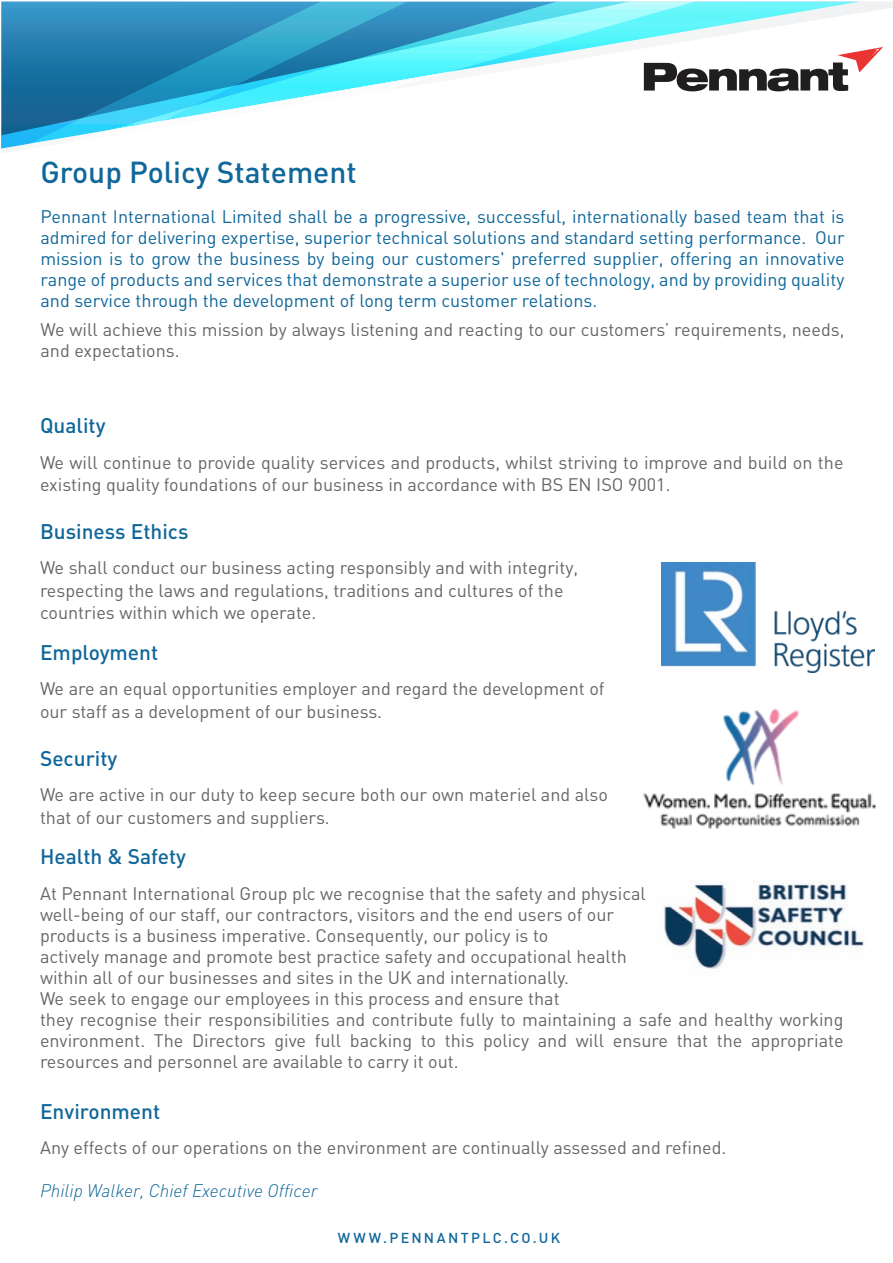
<style>
.page{position:relative;width:893px;height:1263px;background:#fff}
.page>*{position:absolute;margin:0;border:0;box-sizing:border-box;transform-origin:0 0}
.t1{font:500 30px "DIN";color:#10679a}
.t2{font:500 21px "DIN";color:#10679a}
.t3{font:18px/21px "DIN";color:#666}
.t4{font:18px/21px "DIN";color:#10679a;text-align:justify}
.t5{font:italic 300 18px "DIN";color:#10679a}
.t6{font:500 14.25px "DINOT";letter-spacing:.165em;color:#10679a}
</style>
<div class="page">
<svg style="left:1px;top:1px;width:892px;height:152px"></svg>
<svg style="left:644px;top:47px;width:239px;height:44px"></svg>
<img style="left:663px;top:880px;width:201px;height:89px">
<img style="left:643px;top:709px;width:233px;height:120px">
<img style="left:662px;top:562px;width:212px;height:110px">
<h1 class="t1" style="left:40px;top:155px;width:318px">Group Policy Statement</h1>
<p class="t4" style="left:40px;top:206px;width:806px">Pennant International Limited shall be a progressive, successful, internationally based team that is admired for delivering expertise, superior technical solutions and standard setting performance. Our mission is to grow the business by being our customers' preferred supplier, offering an innovative range of products and services that demonstrate a superior use of technology, and by providing quality and service through the development of long term customer relations.</p>
<p class="t3" style="left:40px;top:319px;width:805px">We will achieve this mission by always listening and reacting to our customers’ requirements, needs, and expectations.</p>
<p class="t2" style="left:40px;top:413px;width:67px">Quality</p>
<p class="t3" style="left:40px;top:451px;width:805px;line-height:22.5px">We will continue to provide quality services and products, whilst striving to improve and build on the existing quality foundations of our business in accordance with BS EN ISO 9001.</p>
<p class="t2" style="left:40px;top:518px;width:150px">Business Ethics</p>
<p class="t3" style="left:40px;top:557px;width:540px;line-height:22.5px">We shall conduct our business acting responsibly and with integrity, respecting the laws and regulations, traditions and cultures of the countries within which we operate.</p>
<p class="t2" style="left:40px;top:639px;width:120px">Employment</p>
<p class="t3" style="left:40px;top:677px;width:566px;line-height:22.5px">We are an equal opportunities employer and regard the development of our staff as a development of our business.</p>
<p class="t2" style="left:40px;top:745px;width:79px">Security</p>
<p class="t3" style="left:40px;top:783px;width:570px;line-height:22.5px">We are active in our duty to keep secure both our own materiel and also that of our customers and suppliers.</p>
<p class="t2" style="left:40px;top:844px;width:147px">Health &amp; Safety</p>
<p class="t3" style="left:40px;top:882px;width:805px">At Pennant International Group plc we recognise that the safety and physical<br>well-being of our staff, our contractors, visitors and the end users of our<br>products is a business imperative. Consequently, our policy is to<br>actively manage and promote best practice safety and occupational health<br>within all of our businesses and sites in the UK and internationally.<br>We seek to engage our employees in this process and ensure that<br>they recognise their responsibilities and contribute fully to maintaining a safe and healthy working environment. The Directors give full backing to this policy and will ensure that the appropriate resources and personnel are available to carry it out.</p>
<p class="t2" style="left:40px;top:1098px;width:122px">Environment</p>
<p class="t3" style="left:40px;top:1137px;width:688px">Any effects of our operations on the environment are continually assessed and refined.</p>
<p class="t5" style="left:40px;top:1179px;width:279px">Philip Walker, Chief Executive Officer</p>
<p class="t6" style="left:338px;top:1228px;width:224px">WWW.PENNANTPLC.CO.UK</p>
</div>
